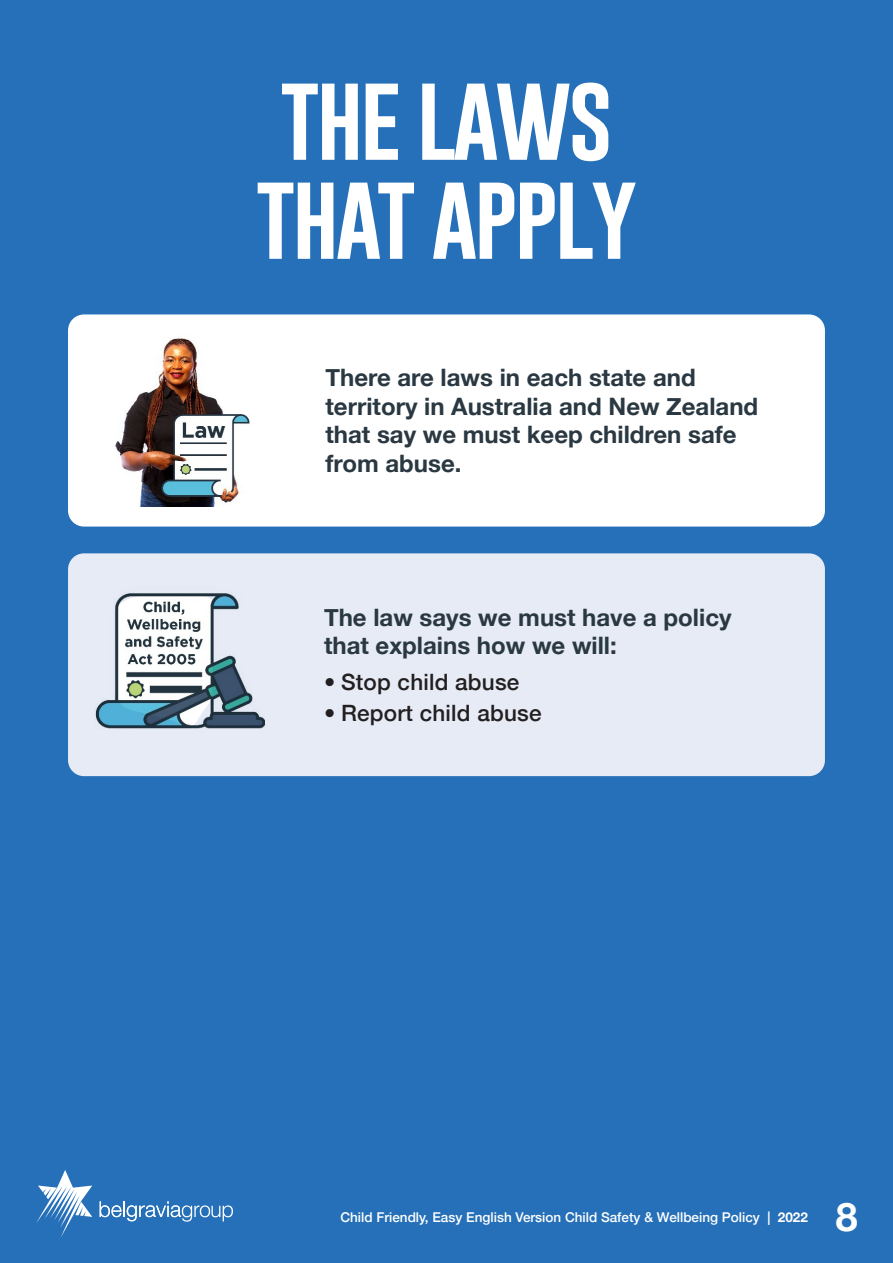
<style>
.page{position:relative;width:893px;height:1263px;background:#2570b8}
.page>*{position:absolute;margin:0;border:0;box-sizing:border-box;transform-origin:0 0}
.t1{font:90px/99px "Gobold";letter-spacing:-.04em;color:#fff}
.t2{font:700 39.3px "Helvetica Neue";color:#fff}
.body{font:700 24px/28.5px "Helvetica Neue";color:#2a3842}
.t3{font:500 22.5px "Helvetica Neue";letter-spacing:.01em;color:#231f20}
.t4{font:500 13.5px "Helvetica Neue";color:#fff}
.s1{font-weight:700}
</style>
<div class="page">
<div style="left:68px;top:314px;width:757px;height:213px;background:#fff;border-radius:16px"></div>
<div style="left:68px;top:553px;width:757px;height:223px;background:#e6ebf6;border-radius:16px"></div>
<img style="left:115px;top:338px;width:135px;height:169px">
<img style="left:95px;top:593px;width:170px;height:136px">
<svg style="left:36px;top:1170px;width:56px;height:67px"></svg>
<svg style="left:100px;top:1201px;width:133px;height:20px"></svg>
<p class="t1" style="left:255px;top:68px;width:384px">THE LAWS<br>THAT APPLY</p>
<p class="body" style="left:325px;top:364px;width:434px">There are laws in each state and territory in Australia and New Zealand that say we must keep children safe from abuse.</p>
<p class="body" style="left:324px;top:603px;width:409px">The law says we must have a policy that explains how we will:</p>
<p class="t3" style="left:324px;top:664px;width:197px">• Stop child abuse</p>
<p class="t3" style="left:324px;top:695px;width:219px">• Report child abuse</p>
<p class="t4" style="left:340px;top:1207px;width:469px">Child Friendly, Easy English Version Child Safety &amp; Wellbeing Policy | <span class="s1">2022</span></p>
<h2 class="t2" style="left:836px;top:1186px;width:23px">8</h2>
</div>
